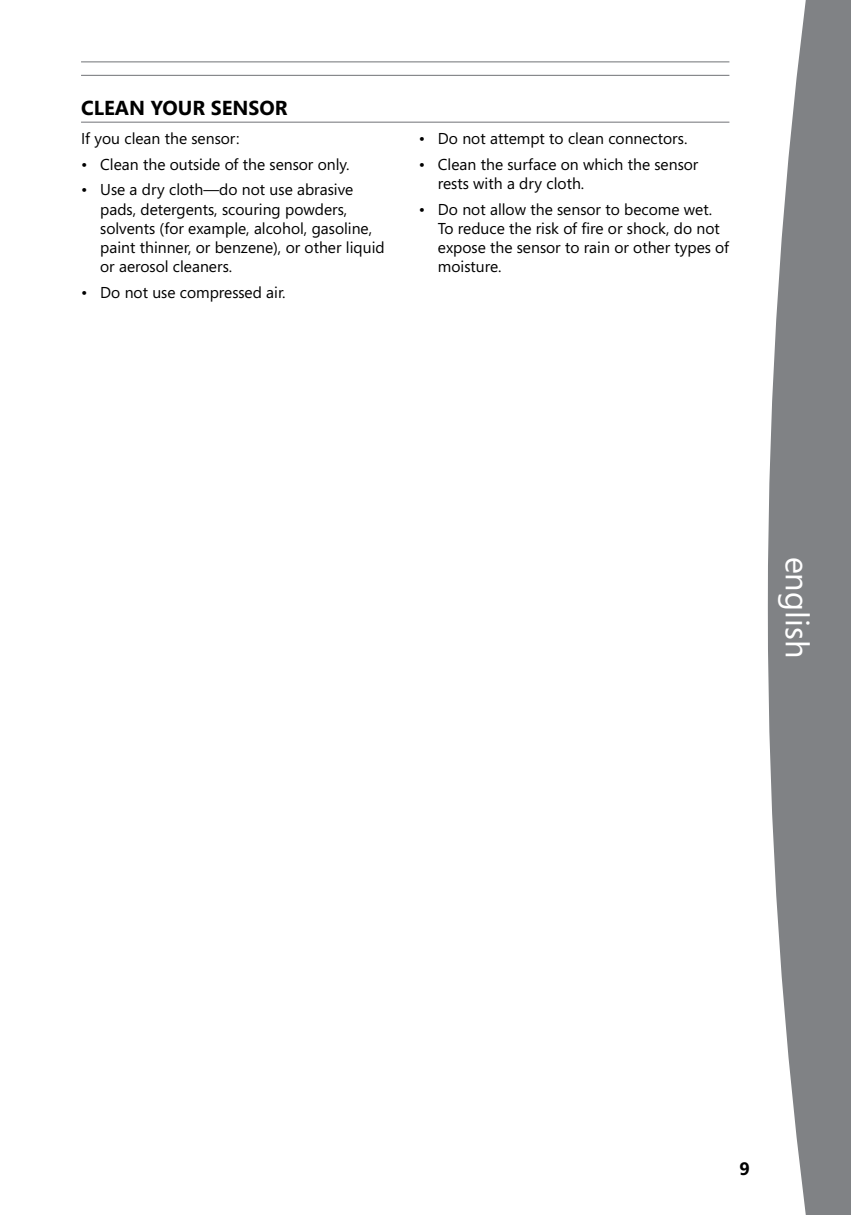
<style>
.page{position:relative;width:851px;height:1215px;background:#fff}
.page>*{position:absolute;margin:0;border:0;box-sizing:border-box;transform-origin:0 0}
.t1{font:32.62px "Segoe";letter-spacing:.005em;color:#fff}
.t2{font:700 20.25px "Segoe";color:#000}
.t3{font:700 18px "Segoe";color:#000}
.t4{font:15.75px/19.1px "Segoe";color:#000}
</style>
<div class="page">
<hr style="left:81px;top:61px;width:648px;height:1px;background:#808285">
<hr style="left:81px;top:75px;width:648px;height:1px;background:#808285">
<svg style="left:767px;top:0;width:83px;height:1215px;fill:#808285"></svg>
<hr style="left:81px;top:122px;width:648px;height:1px;background:#808285">
<p class="t2" style="left:81px;top:93px;width:208px">CLEAN YOUR SENSOR</p>
<p class="t4" style="left:81px;top:128px;width:160px">If you clean the sensor:</p>
<p class="t4" style="left:81px;top:154px;width:270px">• Clean the outside of the sensor only.</p>
<p class="t4" style="left:100px;top:180px;width:286px;text-indent:-19px">• Use a dry cloth—do not use abrasive pads, detergents, scouring powders, solvents (for example, alcohol, gasoline, paint thinner, or benzene), or other liquid or aerosol cleaners.</p>
<p class="t4" style="left:81px;top:282px;width:206px">• Do not use compressed air.</p>
<p class="t4" style="left:419px;top:128px;width:270px">• Do not attempt to clean connectors.</p>
<p class="t4" style="left:438px;top:154px;width:262px;text-indent:-19px">• Clean the surface on which the sensor rests with a dry cloth.</p>
<p class="t4" style="left:438px;top:199px;width:292px;text-indent:-19px">• Do not allow the sensor to become wet.<br>To reduce the risk of fire or shock, do not expose the sensor to rain or other types of moisture.</p>
<h1 class="t1" style="left:819px;top:557px;width:103px;rotate:90deg">english</h1>
<p class="t3" style="left:739px;top:1155px;width:12px">9</p>
</div>
